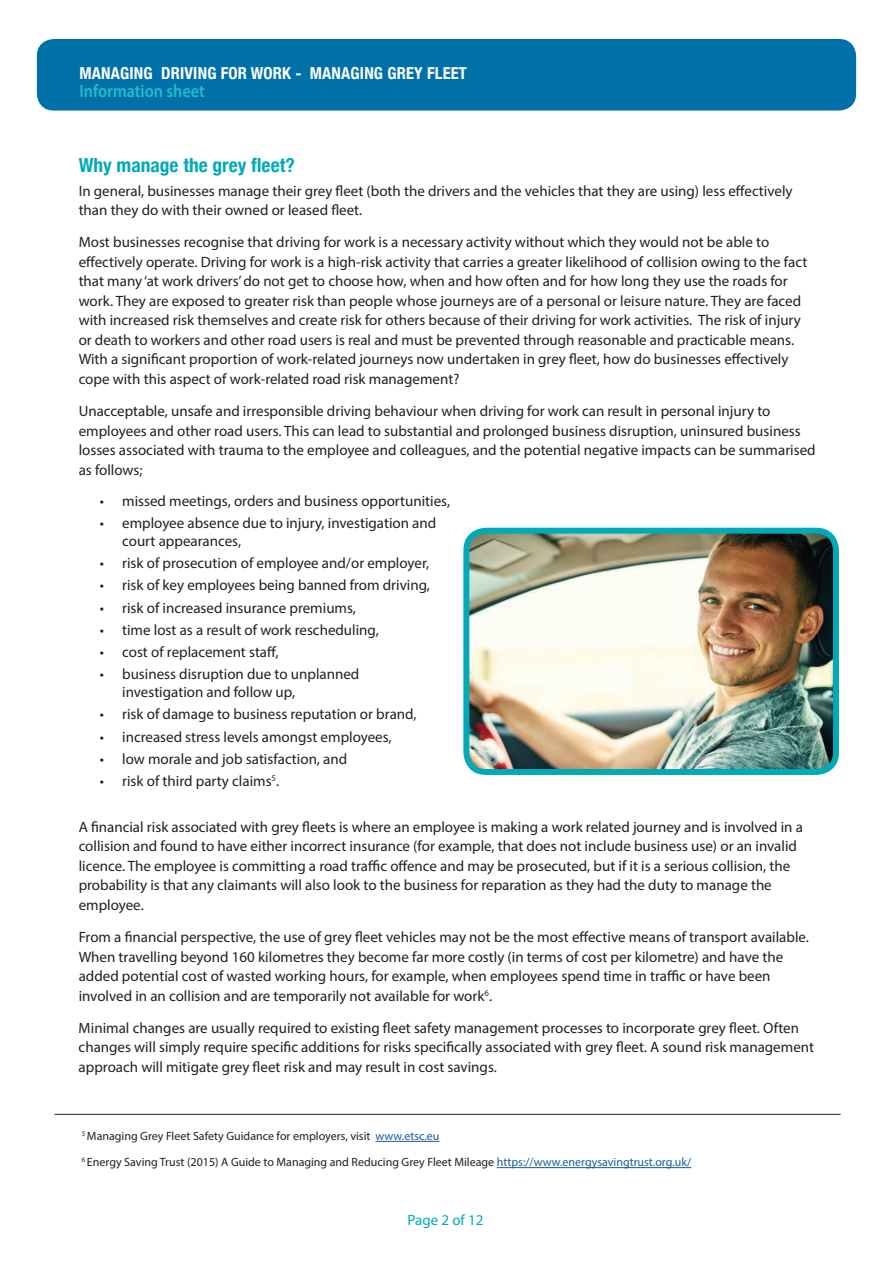
<style>
.page{position:relative;width:893px;height:1263px;background:#fff}
.page>*{position:absolute;margin:0;border:0;box-sizing:border-box;transform-origin:0 0}
.t1{font:700 condensed 19.5px "Helvetica Neue";color:#00aab8}
.t2{font:600 18px "Myriad Pro";color:#21bdc9;scale:.9 1}
.t3{font:700 condensed 16.5px "Helvetica Neue";letter-spacing:.01em;color:#fff}
.t4{font:15px/19.5px "Myriad Pro";color:#231f20}
.t5{font:15px "Myriad Pro";color:#00aab8}
.t6{font:12px/26.2px "Myriad Pro";color:#231f20}
.s1{color:#175d9e}
</style>
<div class="page">
<div style="left:37px;top:39px;width:819px;height:72px;background:#0071a8;border-radius:17px"></div>
<hr style="left:376px;top:1141px;width:63px;height:1px;background:#175d9e">
<hr style="left:497px;top:1167px;width:194px;height:1px;background:#175d9e">
<hr style="left:54px;top:1114px;width:787px;height:1px;background:#231f20">
<img style="left:470px;top:535px;width:362px;height:233px">
<div style="left:463px;top:528px;width:376px;height:247px;border:6px solid #00aab8;border-radius:20px"></div>
<p class="t3" style="left:80px;top:59px;width:389px">MANAGING DRIVING FOR WORK - MANAGING GREY FLEET</p>
<p class="t2" style="left:80px;top:79px;width:141px">Information sheet</p>
<h1 class="t1" style="left:79px;top:149px;width:218px">Why manage the grey fleet?</h1>
<p class="t4" style="left:79px;top:181px;width:715px">In general, businesses manage their grey fleet (both the drivers and the vehicles that they are using) less effectively than they do with their owned or leased fleet.</p>
<p class="t4" style="left:79px;top:232px;width:730px">Most businesses recognise that driving for work is a necessary activity without which they would not be able to effectively operate. Driving for work is a high-risk activity that carries a greater likelihood of collision owing to the fact that many ‘at work drivers’ do not get to choose how, when and how often and for how long they use the roads for work. They are exposed to greater risk than people whose journeys are of a personal or leisure nature. They are faced with increased risk themselves and create risk for others because of their driving for work activities. The risk of injury or death to workers and other road users is real and must be prevented through reasonable and practicable means.<br>With a significant proportion of work-related journeys now undertaken in grey fleet, how do businesses effectively cope with this aspect of work-related road risk management?</p>
<p class="t4" style="left:79px;top:401px;width:738px">Unacceptable, unsafe and irresponsible driving behaviour when driving for work can result in personal injury to employees and other road users. This can lead to substantial and prolonged business disruption, uninsured business losses associated with trauma to the employee and colleagues, and the potential negative impacts can be summarised as follows;</p>
<p class="t4" style="left:100px;top:490px;width:352px">• missed meetings, orders and business opportunities,</p>
<p class="t4" style="left:122px;top:513px;width:316px;line-height:18px;text-indent:-22px">• employee absence due to injury, investigation and court appearances,</p>
<p class="t4" style="left:100px;top:553px;width:331px">• risk of prosecution of employee and/or employer,</p>
<p class="t4" style="left:100px;top:575px;width:332px">• risk of key employees being banned from driving,</p>
<p class="t4" style="left:100px;top:597px;width:258px">• risk of increased insurance premiums,</p>
<p class="t4" style="left:100px;top:620px;width:281px">• time lost as a result of work rescheduling,</p>
<p class="t4" style="left:100px;top:642px;width:180px">• cost of replacement staff,</p>
<p class="t4" style="left:122px;top:665px;width:239px;line-height:18px;text-indent:-22px">• business disruption due to unplanned investigation and follow up,</p>
<p class="t4" style="left:100px;top:704px;width:318px">• risk of damage to business reputation or brand,</p>
<p class="t4" style="left:100px;top:727px;width:294px">• increased stress levels amongst employees,</p>
<p class="t4" style="left:100px;top:749px;width:249px">• low morale and job satisfaction, and</p>
<p class="t4" style="left:100px;top:771px;width:181px">• risk of third party claims<sup>5</sup>.</p>
<p class="t4" style="left:79px;top:817px;width:726px">A financial risk associated with grey fleets is where an employee is making a work related journey and is involved in a collision and found to have either incorrect insurance (for example, that does not include business use) or an invalid licence. The employee is committing a road traffic offence and may be prosecuted, but if it is a serious collision, the probability is that any claimants will also look to the business for reparation as they had the duty to manage the employee.</p>
<p class="t4" style="left:79px;top:927px;width:732px">From a financial perspective, the use of grey fleet vehicles may not be the most effective means of transport available.<br>When travelling beyond 160 kilometres they become far more costly (in terms of cost per kilometre) and have the added potential cost of wasted working hours, for example, when employees spend time in traffic or have been involved in an collision and are temporarily not available for work<sup>6</sup>.</p>
<p class="t4" style="left:79px;top:1018px;width:737px">Minimal changes are usually required to existing fleet safety management processes to incorporate grey fleet. Often changes will simply require specific additions for risks specifically associated with grey fleet. A sound risk management approach will mitigate grey fleet risk and may result in cost savings.</p>
<p class="t6" style="left:82px;top:1123px;width:611px"><sup>5</sup> Managing Grey Fleet Safety Guidance for employers, visit <span class="s1">www.etsc.eu<br></span><sup>6</sup> Energy Saving Trust (2015) A Guide to Managing and Reducing Grey Fleet Mileage <span class="s1">https://www.energysavingtrust.org.uk/</span></p>
<p class="t5" style="left:408px;top:1211px;width:77px">Page 2 of 12</p>
</div>
